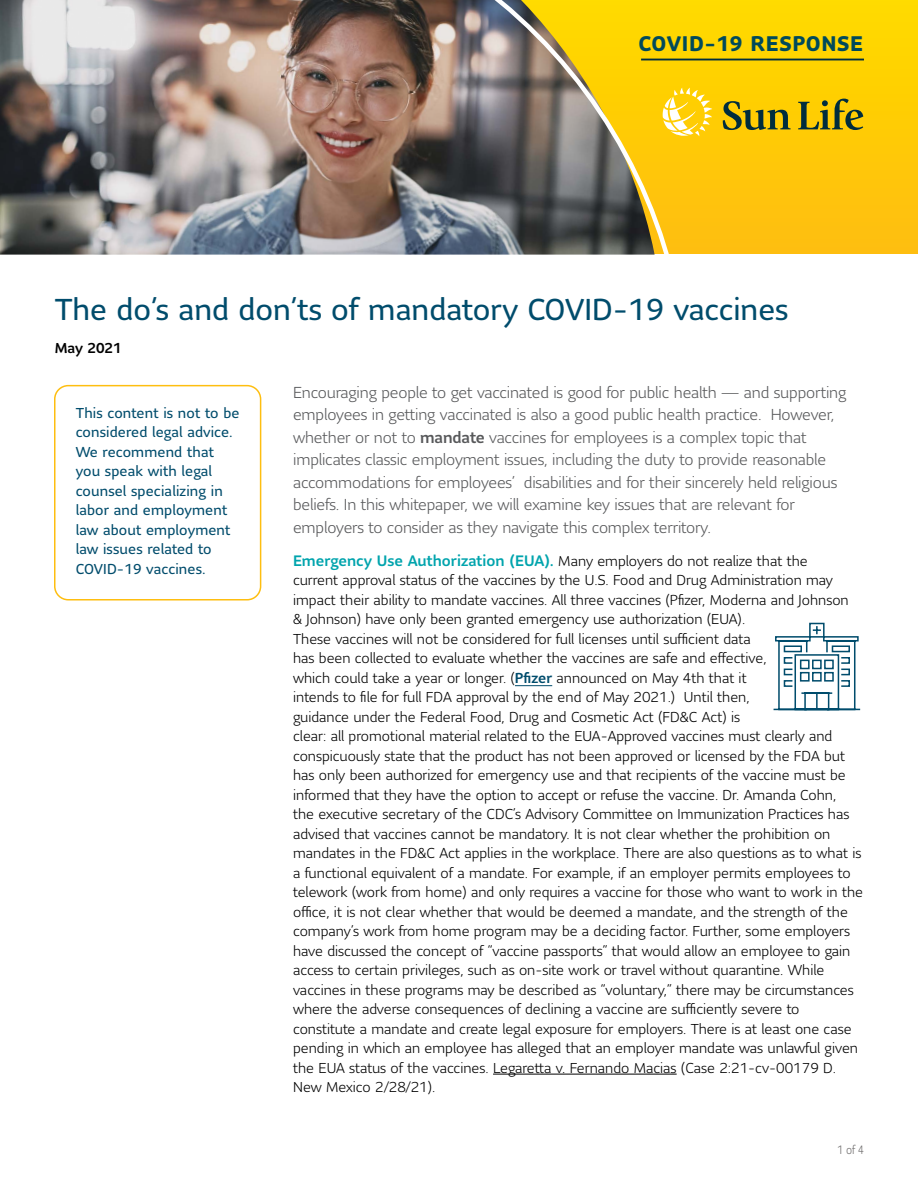
<style>
.page{position:relative;width:918px;height:1188px;background:#fff}
.page>*{position:absolute;margin:0;border:0;box-sizing:border-box;transform-origin:0 0}
.t1{font:30px "Sun Life Sans";color:#004c6c}
.t2{font:700 21px "Sun Life Sans";letter-spacing:.03em;color:#004a5b}
.P-Intro{font:300 15.75px/22.5px "Sun Life Sans";letter-spacing:-.01em;color:#58595b}
.t3{font:300 14.25px/19.5px "Sun Life Sans";color:#000}
.P-table_text{font:14.25px/19.5px "Sun Life Sans";letter-spacing:.01em;color:#004c6c}
.t4{font:500 14.25px "Sun Life Sans";color:#000}
.t5{font:300 12px "Sun Life Sans Condensed";color:#6e6c6c}
.s1{font-weight:500}
.s2{font-weight:500;font-size:15px;color:#00a4ad}
.s3{font-weight:500;color:#004c6c}
</style>
<div class="page">
<div style="left:0;top:0;width:918px;height:254px;background:linear-gradient(to bottom,#fcd800,#ffbe0f)"></div>
<img style="left:0;top:0;width:689px;height:254px">
<svg style="left:723px;top:101px;width:68px;height:29px"></svg>
<svg style="left:798px;top:99px;width:65px;height:31px"></svg>
<svg style="left:663px;top:88px;width:49px;height:48px"></svg>
<hr style="left:641px;top:59px;width:223px;height:1px;background:#002d3d">
<hr style="left:515px;top:685px;width:37px;height:1px;background:#004c6c">
<hr style="left:493px;top:1074px;width:184px;height:1px;background:#000">
<div style="left:54px;top:385px;width:207px;height:216px;border:2px solid #febe10;border-radius:14px"></div>
<svg style="left:773px;top:622px;width:88px;height:89px"></svg>
<h2 class="t2" style="left:639px;top:29px;width:226px">COVID-19 RESPONSE</h2>
<h1 class="t1" style="left:55px;top:289px;width:735px">The do’s and don’ts of mandatory COVID-19 vaccines</h1>
<p class="t4" style="left:55px;top:338px;width:68px">May 2021</p>
<p class="P-Intro" style="left:293px;top:380px;width:555px">Encouraging people to get vaccinated is good for public health — and supporting employees in getting vaccinated is also a good public health practice. However, whether or not to <span class="s1">mandate</span> vaccines for employees is a complex topic that implicates classic employment issues, including the duty to provide reasonable accommodations for employees’ disabilities and for their sincerely held religious beliefs. In this whitepaper, we will examine key issues that are relevant for employers to consider as they navigate this complex territory.</p>
<p class="t3" style="left:293px;top:551px;width:571px"><span class="s2">Emergency Use Authorization (EUA).</span> Many employers do not realize that the<br>current approval status of the vaccines by the U.S. Food and Drug Administration may impact their ability to mandate vaccines. All three vaccines (Pfizer, Moderna and Johnson<br>&amp; Johnson) have only been granted emergency use authorization (EUA).<br>These vaccines will not be considered for full licenses until sufficient data<br>has been collected to evaluate whether the vaccines are safe and effective,<br>which could take a year or longer. (<span class="s3">Pfizer</span> announced on May 4th that it<br>intends to file for full FDA approval by the end of May 2021.) Until then,<br>guidance under the Federal Food, Drug and Cosmetic Act (FD&amp;C Act) is<br>clear: all promotional material related to the EUA-Approved vaccines must clearly and conspicuously state that the product has not been approved or licensed by the FDA but has only been authorized for emergency use and that recipients of the vaccine must be informed that they have the option to accept or refuse the vaccine. Dr. Amanda Cohn,<br>the executive secretary of the CDC’s Advisory Committee on Immunization Practices has advised that vaccines cannot be mandatory. It is not clear whether the prohibition on mandates in the FD&amp;C Act applies in the workplace. There are also questions as to what is a functional equivalent of a mandate. For example, if an employer permits employees to telework (work from home) and only requires a vaccine for those who want to work in the office, it is not clear whether that would be deemed a mandate, and the strength of the company’s work from home program may be a deciding factor. Further, some employers have discussed the concept of “vaccine passports” that would allow an employee to gain access to certain privileges, such as on-site work or travel without quarantine. While vaccines in these programs may be described as “voluntary,” there may be circumstances where the adverse consequences of declining a vaccine are sufficiently severe to constitute a mandate and create legal exposure for employers. There is at least one case pending in which an employee has alleged that an employer mandate was unlawful given the EUA status of the vaccines. Legaretta v. Fernando Macias (Case 2:21-cv-00179 D.<br>New Mexico 2/28/21).</p>
<p class="P-table_text" style="left:76px;top:402px;width:165px">This content is not to be considered legal advice.<br>We recommend that you speak with legal counsel specializing in labor and employment law about employment law issues related to<br>COVID-19 vaccines.</p>
<p class="t5" style="left:837px;top:1142px;width:28px">1 of 4</p>
</div>
